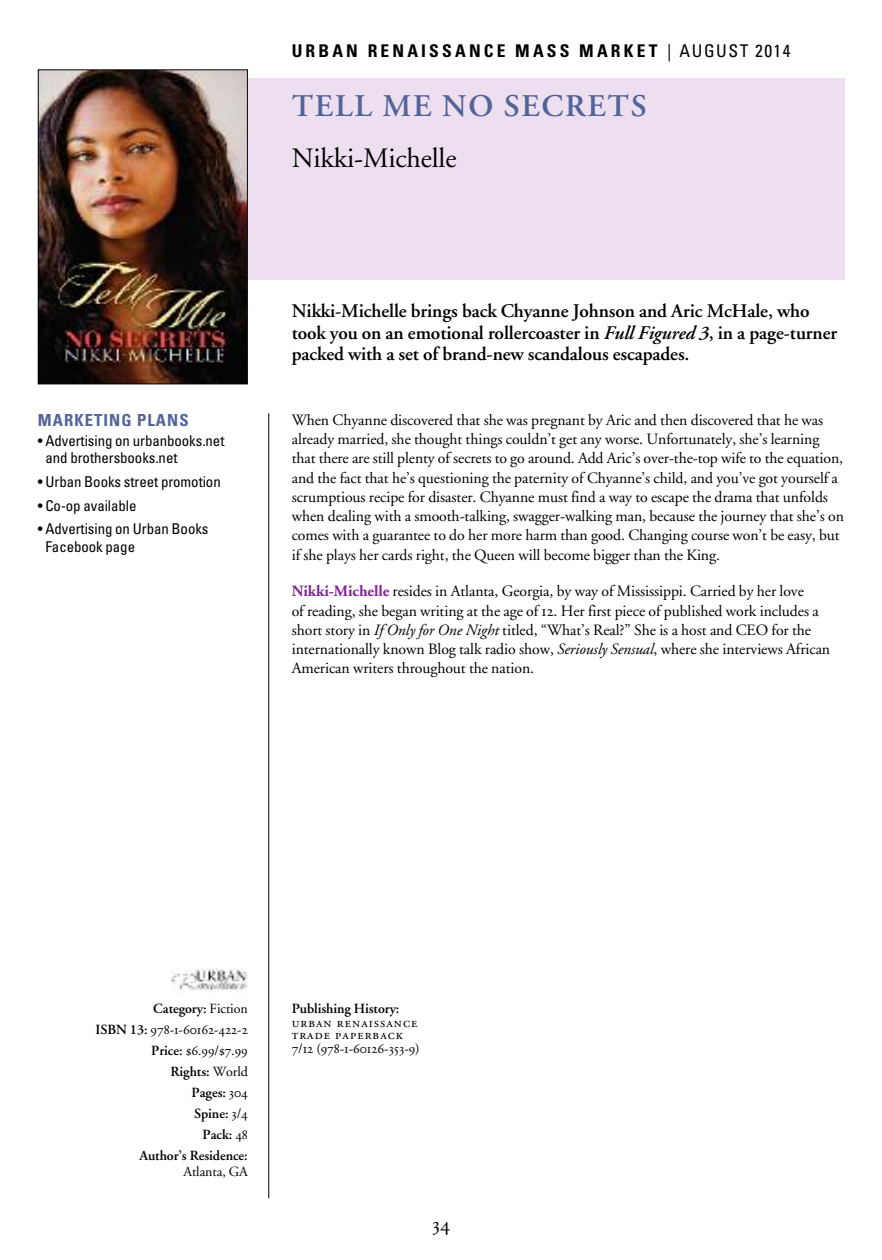
<style>
.page{position:relative;width:882px;height:1260px;background:#fff}
.page>*{position:absolute;margin:0;border:0;box-sizing:border-box;transform-origin:0 0}
.t1{font:600 31.5px "Adobe Garamond";letter-spacing:.055em;color:#536498}
.t2{font:28px "Adobe Garamond";letter-spacing:-.005em;color:#000}
.t3{font:21px "Adobe Garamond Regular SC";color:#000}
.t4{font:600 19.25px/21.9px "Adobe Garamond";letter-spacing:-.005em;color:#000}
.t5{font:700 condensed 17.5px "Univers";letter-spacing:.18em;color:#000}
.t6{font:700 condensed 16.62px "Univers";letter-spacing:.065em;color:#536498}
.t7{font:15.75px/19.2px "Adobe Garamond";letter-spacing:-.005em;color:#000}
.t8{font:condensed 14.88px/17.5px "Univers";letter-spacing:-.005em;color:#000}
.t9{font:600 14px/21px "Adobe Garamond";letter-spacing:-.005em;color:#000;text-align:right}
.t10{font:14px/21px "Adobe Garamond Regular SC";letter-spacing:-.005em;color:#000;text-align:right}
.t11{font:14px/12.2px "Adobe Garamond Regular SC";letter-spacing:.075em;color:#000}
.t12{font:14px "Adobe Garamond";letter-spacing:-.005em;color:#000}
.s1{font-weight:400}
.s2{font-style:italic}
.s3{font-weight:700;color:#842299}
.s4{font-family:"Adobe Garamond Regular SC"}
.s5{font-family:"Adobe Garamond";font-weight:600}
.s6{font-family:"Adobe Garamond Regular SC";font-weight:400}
</style>
<div class="page">
<div style="left:226px;top:78px;width:618px;height:202px;background:#eddef0"></div>
<hr style="left:268px;top:413px;width:1px;height:785px;background:#000">
<img style="left:40px;top:71px;width:206px;height:311px">
<div style="left:38px;top:69px;width:210px;height:315px;border:1px solid #000"></div>
<img style="left:172px;top:969px;width:76px;height:23px">
<p class="t6" style="left:38px;top:414px;width:152px">MARKETING PLANS</p>
<p class="t8" style="left:45px;top:433px;width:181px;text-indent:-8px">• Advertising on urbanbooks.net and brothersbooks.net</p>
<p class="t8" style="left:38px;top:474px;width:185px">• Urban Books street promotion</p>
<p class="t8" style="left:38px;top:498px;width:100px">• Co-op available</p>
<p class="t8" style="left:45px;top:522px;width:165px;text-indent:-8px">• Advertising on Urban Books<br>Facebook page</p>
<p class="t5" style="left:292px;top:44px;width:501px">URBAN RENAISSANCE MASS MARKET <span class="s1">| AUGUST 2014</span></p>
<h1 class="t1" style="left:292px;top:94px;width:357px">TELL ME NO SECRETS</h1>
<h2 class="t2" style="left:292px;top:146px;width:166px">Nikki-Michelle</h2>
<p class="t4" style="left:292px;top:301px;width:547px">Nikki-Michelle brings back Chyanne Johnson and Aric McHale, who took you on an emotional rollercoaster in <span class="s2">Full Figured 3</span>, in a page-turner packed with a set of brand-new scandalous escapades.</p>
<p class="t7" style="left:292px;top:412px;width:554px">When Chyanne discovered that she was pregnant by Aric and then discovered that he was already married, she thought things couldn’t get any worse. Unfortunately, she’s learning that there are still plenty of secrets to go around. Add Aric’s over-the-top wife to the equation, and the fact that he’s questioning the paternity of Chyanne’s child, and you’ve got yourself a scrumptious recipe for disaster. Chyanne must find a way to escape the drama that unfolds when dealing with a smooth-talking, swagger-walking man, because the journey that she’s on comes with a guarantee to do her more harm than good. Changing course won’t be easy, but if she plays her cards right, the Queen will become bigger than the King.</p>
<p class="t7" style="left:292px;top:583px;width:540px"><span class="s3">Nikki-Michelle</span> resides in Atlanta, Georgia, by way of Mississippi. Carried by her love<br>of reading, she began writing at the age of <span class="s4">12</span>. Her first piece of published work includes a short story in <span class="s2">If Only for One Night</span> titled, “What’s Real?” She is a host and CEO for the internationally known Blog talk radio show, <span class="s2">Seriously Sensual</span>, where she interviews African American writers throughout the nation.</p>
<p class="t9" style="left:153px;top:999px;width:96px">Category: <span class="s1">Fiction</span></p>
<p class="t10" style="left:96px;top:1020px;width:154px"><span class="s5">ISBN 13:</span> 978-1-60162-422-2<br><span class="s5">Price:</span> $6.99/$7.99</p>
<p class="t9" style="left:139px;top:1062px;width:110px">Rights: <span class="s1">World<br></span>Pages: <span class="s6">304<br></span>Spine: <span class="s6">3/4<br></span>Pack: <span class="s6">48<br></span>Author’s Residence:</p>
<p class="t12" style="left:183px;top:1166px;width:66px">Atlanta, GA</p>
<p class="t9" style="left:292px;top:999px;width:109px">Publishing History:</p>
<p class="t11" style="left:292px;top:1018px;width:127px">urban renaissance trade paperback</p>
<p class="t10" style="left:292px;top:1039px;width:130px">7/12 (978-1-60126-353-9)</p>
<h3 class="t3" style="left:432px;top:1216px;width:19px">34</h3>
</div>
